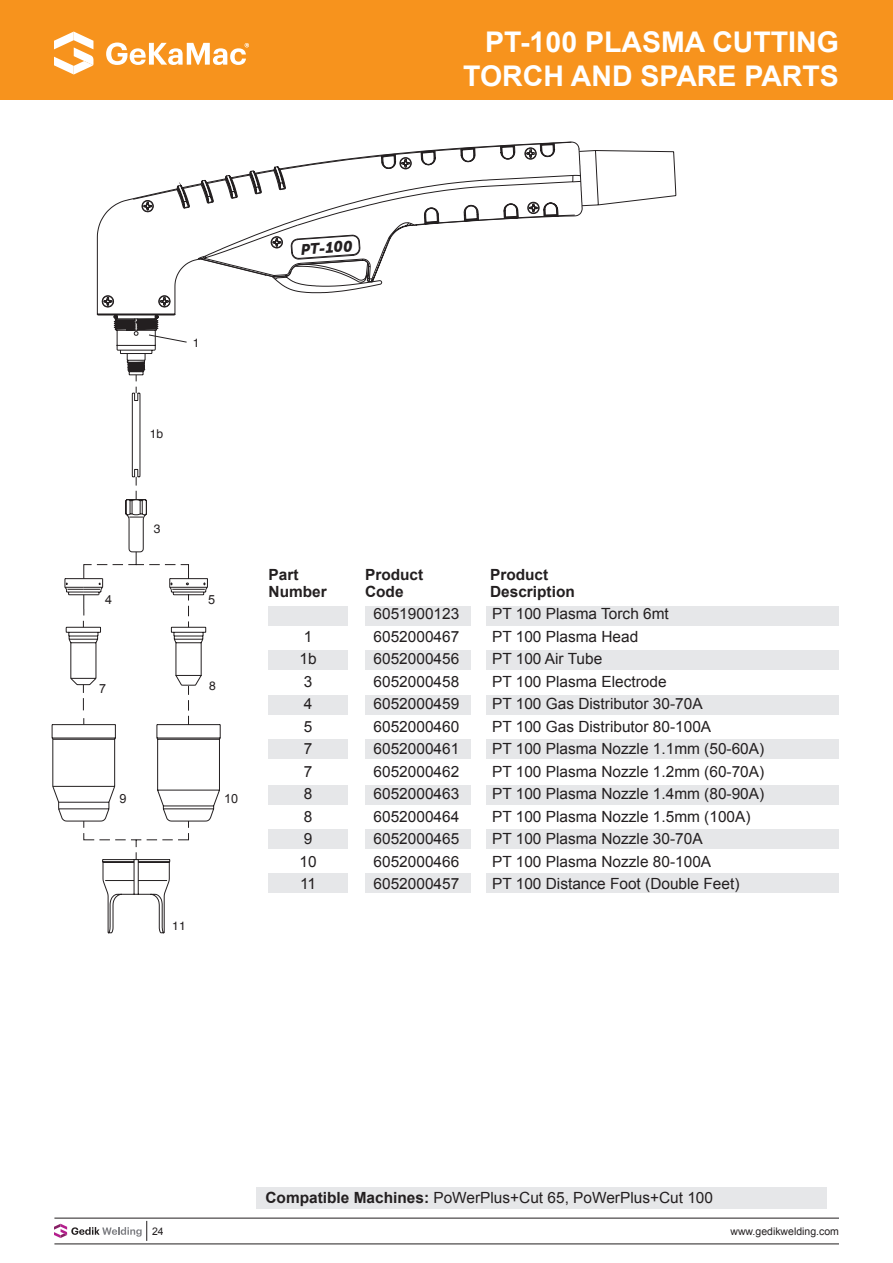
<style>
.page{position:relative;width:893px;height:1263px;background:#fff}
.page>*{position:absolute;margin:0;border:0;box-sizing:border-box;transform-origin:0 0}
.t1{font:700 28.5px/34.2px "Arial";color:#fff;text-align:right}
.t2{font:15.45px/22.5px "Arial";color:#231f20}
.t3{font:700 15.45px/16.5px "Arial";color:#231f20}
.t4{font:italic 14.85px "Museo Sans 900";color:#231f20}
.t5{font:12.6px "Arial";color:#231f20}
.t6{font:12.15px "Helvetica";color:#231f20}
.t7{font:10.5px "Arial";color:#231f20}
.s1{font-weight:700}
</style>
<div class="page">
<hr style="left:54px;top:1218px;width:785px;height:1px;background:#231f20">
<hr style="left:54px;top:1244px;width:785px;height:1px;background:#231f20">
<svg style="left:54px;top:1221px;width:93px;height:20px"></svg>
<div style="left:0;top:0;width:893px;height:100px;background:#f7931d"></div>
<svg style="left:54px;top:32px;width:39px;height:43px"></svg>
<svg style="left:106px;top:43px;width:143px;height:22px"></svg>
<div style="left:365px;top:607px;width:105px;height:19px;background:#e6e7e9"></div>
<div style="left:365px;top:696px;width:105px;height:19px;background:#e6e7e9"></div>
<div style="left:365px;top:785px;width:105px;height:19px;background:#e6e7e9"></div>
<div style="left:365px;top:874px;width:105px;height:19px;background:#e6e7e9"></div>
<div style="left:269px;top:696px;width:79px;height:19px;background:#e6e7e9"></div>
<div style="left:269px;top:785px;width:79px;height:19px;background:#e6e7e9"></div>
<div style="left:269px;top:874px;width:79px;height:19px;background:#e6e7e9"></div>
<div style="left:365px;top:650px;width:105px;height:19px;background:#e6e7e9"></div>
<div style="left:365px;top:739px;width:105px;height:19px;background:#e6e7e9"></div>
<div style="left:365px;top:830px;width:105px;height:19px;background:#e6e7e9"></div>
<div style="left:269px;top:650px;width:79px;height:19px;background:#e6e7e9"></div>
<div style="left:269px;top:607px;width:79px;height:19px;background:#e6e7e9"></div>
<div style="left:269px;top:739px;width:79px;height:19px;background:#e6e7e9"></div>
<div style="left:269px;top:830px;width:79px;height:19px;background:#e6e7e9"></div>
<div style="left:486px;top:607px;width:352px;height:19px;background:#e6e7e9"></div>
<div style="left:486px;top:696px;width:352px;height:19px;background:#e6e7e9"></div>
<div style="left:486px;top:785px;width:352px;height:19px;background:#e6e7e9"></div>
<div style="left:486px;top:874px;width:352px;height:19px;background:#e6e7e9"></div>
<div style="left:486px;top:650px;width:352px;height:19px;background:#e6e7e9"></div>
<div style="left:486px;top:739px;width:352px;height:19px;background:#e6e7e9"></div>
<div style="left:486px;top:830px;width:352px;height:19px;background:#e6e7e9"></div>
<svg style="left:583px;top:150px;width:94px;height:57px"></svg>
<svg style="left:559px;top:148px;width:23px;height:69px"></svg>
<svg style="left:96px;top:142px;width:463px;height:232px"></svg>
<svg style="left:64px;top:374px;width:157px;height:560px"></svg>
<svg style="left:51px;top:626px;width:156px;height:196px"></svg>
<svg style="left:148px;top:334px;width:40px;height:9px"></svg>
<div style="left:257px;top:1187px;width:570px;height:22px;background:#e6e7e9"></div>
<h1 class="t1" style="left:463px;top:26px;width:377px">PT-100 PLASMA CUTTING<br>TORCH AND SPARE PARTS</h1>
<p class="t6" style="left:193px;top:333px;width:8px">1</p>
<p class="t6" style="left:150px;top:424px;width:15px">1b</p>
<p class="t4" style="left:300px;top:241px;width:53px;rotate:-4deg">PT-100</p>
<p class="t6" style="left:154px;top:519px;width:8px">3</p>
<p class="t5" style="left:105px;top:591px;width:9px">4</p>
<p class="t5" style="left:208px;top:591px;width:9px">5</p>
<p class="t5" style="left:99px;top:680px;width:9px">7</p>
<p class="t6" style="left:209px;top:676px;width:8px">8</p>
<p class="t5" style="left:119px;top:790px;width:9px">9</p>
<p class="t5" style="left:224px;top:790px;width:16px">10</p>
<p class="t6" style="left:172px;top:916px;width:15px">11</p>
<p class="t3" style="left:269px;top:567px;width:60px">Part<br>Number</p>
<p class="t3" style="left:490px;top:567px;width:86px">Product<br>Description</p>
<p class="t3" style="left:365px;top:567px;width:60px">Product<br>Code</p>
<p class="t2" style="left:299px;top:625px;width:19px">1<br>1b<br>3<br>4<br>5<br>7<br>7<br>8<br>8<br>9<br>10<br>11</p>
<p class="t2" style="left:374px;top:603px;width:87px">6051900123</p>
<p class="t2" style="left:492px;top:603px;width:178px">PT 100 Plasma Torch 6mt</p>
<p class="t2" style="left:374px;top:625px;width:87px">6052000467</p>
<p class="t2" style="left:492px;top:625px;width:148px">PT 100 Plasma Head</p>
<p class="t2" style="left:374px;top:648px;width:87px">6052000456</p>
<p class="t2" style="left:492px;top:648px;width:112px">PT 100 Air Tube</p>
<p class="t2" style="left:374px;top:670px;width:87px">6052000458</p>
<p class="t2" style="left:492px;top:670px;width:176px">PT 100 Plasma Electrode</p>
<p class="t2" style="left:374px;top:693px;width:87px">6052000459</p>
<p class="t2" style="left:492px;top:693px;width:212px">PT 100 Gas Distributor 30-70A</p>
<p class="t2" style="left:374px;top:715px;width:87px">6052000460</p>
<p class="t2" style="left:492px;top:715px;width:221px">PT 100 Gas Distributor 80-100A</p>
<p class="t2" style="left:374px;top:738px;width:87px">6052000461</p>
<p class="t2" style="left:492px;top:738px;width:274px">PT 100 Plasma Nozzle 1.1mm (50-60A)</p>
<p class="t2" style="left:374px;top:760px;width:87px">6052000462</p>
<p class="t2" style="left:492px;top:760px;width:274px">PT 100 Plasma Nozzle 1.2mm (60-70A)</p>
<p class="t2" style="left:374px;top:783px;width:87px">6052000463</p>
<p class="t2" style="left:492px;top:783px;width:274px">PT 100 Plasma Nozzle 1.4mm (80-90A)</p>
<p class="t2" style="left:374px;top:805px;width:87px">6052000464</p>
<p class="t2" style="left:492px;top:805px;width:260px">PT 100 Plasma Nozzle 1.5mm (100A)</p>
<p class="t2" style="left:374px;top:828px;width:87px">6052000465</p>
<p class="t2" style="left:492px;top:828px;width:212px">PT 100 Plasma Nozzle 30-70A</p>
<p class="t2" style="left:374px;top:850px;width:87px">6052000466</p>
<p class="t2" style="left:492px;top:850px;width:221px">PT 100 Plasma Nozzle 80-100A</p>
<p class="t2" style="left:374px;top:873px;width:87px">6052000457</p>
<p class="t2" style="left:492px;top:873px;width:249px">PT 100 Distance Foot (Double Feet)</p>
<p class="t2" style="left:265px;top:1186px;width:449px"><span class="s1">Compatible Machines:</span> PoWerPlus+Cut 65, PoWerPlus+Cut 100</p>
<p class="t7" style="left:152px;top:1225px;width:13px">24</p>
<p class="t7" style="left:730px;top:1224px;width:110px">www.gedikwelding.com</p>
</div>
